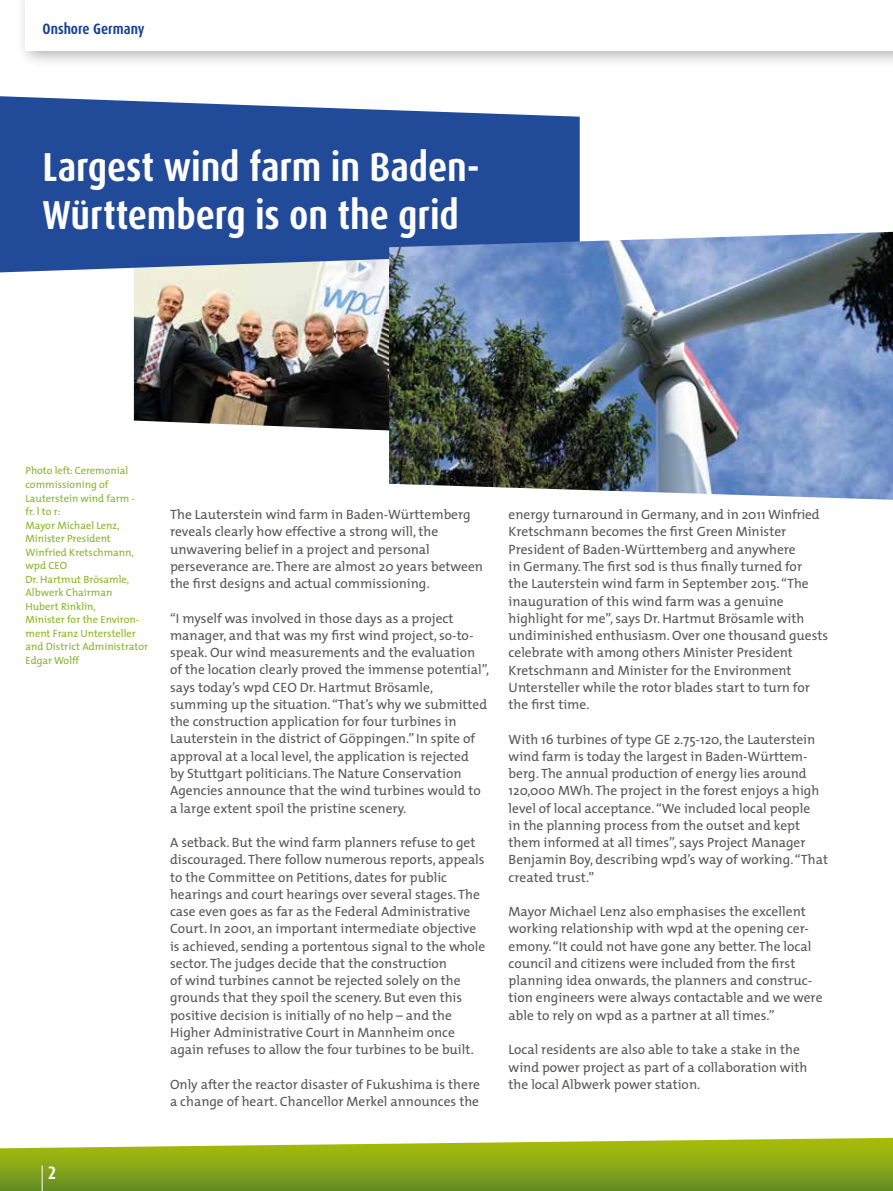
<style>
.page{position:relative;width:893px;height:1191px;background:#fff}
.page>*{position:absolute;margin:0;border:0;box-sizing:border-box;transform-origin:0 0}
.t1{font:700 condensed 40.5px/48px "Dax OT";letter-spacing:-.005em;color:#fff}
.t2{font:700 condensed 18px "Dax OT";color:#fff}
.t3{font:700 condensed 15px "Dax OT";color:#164194}
.t4{font:13.5px/17.2px "The Mix";color:#575756}
.t5{font:10.5px/13.5px "The Mix";color:#88b327}
</style>
<div class="page">
<img style="left:134px;top:273px;width:255px;height:158px">
<svg style="left:0;top:96px;width:580px;height:177px;background:#355aa1"></svg>
<svg style="left:0;top:1137px;width:892px;height:54px;background:#93af31"></svg>
<svg style="left:42px;top:1165px;width:1px;height:26px"></svg>
<img style="left:389px;top:232px;width:504px;height:268px">
<svg style="left:892px;top:1137px;width:1px;height:54px"></svg>
<div style="left:15px;top:0;width:878px;height:69px;background:#000;opacity:.4"></div>
<div style="left:26px;top:0;width:867px;height:51px;background:#fff"></div>
<p class="t3" style="left:43px;top:19px;width:104px">Onshore Germany</p>
<h1 class="t1" style="left:43px;top:143px;width:438px">Largest wind farm in Baden-<br>Württemberg is on the grid</h1>
<p class="t5" style="left:26px;top:464px;width:124px">Photo left: Ceremonial commissioning of<br>Lauterstein wind farm -<br>fr. l to r:<br>Mayor Michael Lenz,<br>Minister President<br>Winfried Kretschmann, wpd CEO<br>Dr. Hartmut Brösamle,<br>Albwerk Chairman<br>Hubert Rinklin,<br>Minister for the Environ&shy;ment Franz Untersteller and District Administrator<br>Edgar Wolff</p>
<p class="t4" style="left:170px;top:505px;width:314px">The Lauterstein wind farm in Baden-Württemberg reveals clearly how effective a strong will, the unwavering belief in a project and personal perseverance are. There are almost 20 years between the first designs and actual commissioning.</p>
<p class="t4" style="left:170px;top:609px;width:321px">“I myself was involved in those days as a project manager, and that was my first wind project, so-to&shy;speak. Our wind measurements and the evaluation of the location clearly proved the immense potential”, says today’s wpd CEO Dr. Hartmut Brösamle, summing up the situation. “That’s why we submitted the construction application for four turbines in Lauterstein in the district of Göppingen.” In spite of approval at a local level, the application is rejected<br>by Stuttgart politicians. The Nature Conservation Agencies announce that the wind turbines would to a large extent spoil the pristine scenery.</p>
<p class="t4" style="left:170px;top:833px;width:317px">A setback. But the wind farm planners refuse to get discouraged. There follow numerous reports, appeals to the Committee on Petitions, dates for public hearings and court hearings over several stages. The case even goes as far as the Federal Administrative Court. In 2001, an important intermediate objective is achieved, sending a portentous signal to the whole sector. The judges decide that the construction<br>of wind turbines cannot be rejected solely on the grounds that they spoil the scenery. But even this positive decision is initially of no help – and the Higher Administrative Court in Mannheim once again refuses to allow the four turbines to be built.</p>
<p class="t4" style="left:170px;top:1075px;width:311px">Only after the reactor disaster of Fukushima is there a change of heart. Chancellor Merkel announces the</p>
<p class="t4" style="left:509px;top:505px;width:321px">energy turnaround in Germany, and in 2011 Winfried Kretschmann becomes the first Green Minister President of Baden-Württemberg and anywhere<br>in Germany. The first sod is thus finally turned for<br>the Lauterstein wind farm in September 2015. “The inauguration of this wind farm was a genuine highlight for me”, says Dr. Hartmut Brösamle with undiminished enthusiasm. Over one thousand guests celebrate with among others Minister President Kretschmann and Minister for the Environment Untersteller while the rotor blades start to turn for the first time.</p>
<p class="t4" style="left:509px;top:730px;width:321px">With 16 turbines of type GE 2.75-120, the Lauterstein wind farm is today the largest in Baden-Württem&shy;berg. The annual production of energy lies around 120,000 MWh. The project in the forest enjoys a high level of local acceptance. “We included local people<br>in the planning process from the outset and kept them informed at all times”, says Project Manager Benjamin Boy, describing wpd’s way of working. “That created trust.”</p>
<p class="t4" style="left:509px;top:902px;width:315px">Mayor Michael Lenz also emphasises the excellent working relationship with wpd at the opening cer&shy;emony. “It could not have gone any better. The local council and citizens were included from the first planning idea onwards, the planners and construc&shy;tion engineers were always contactable and we were able to rely on wpd as a partner at all times.”</p>
<p class="t4" style="left:509px;top:1040px;width:300px">Local residents are also able to take a stake in the wind power project as part of a collaboration with the local Albwerk power station.</p>
<h2 class="t2" style="left:48px;top:1160px;width:10px">2</h2>
</div>
